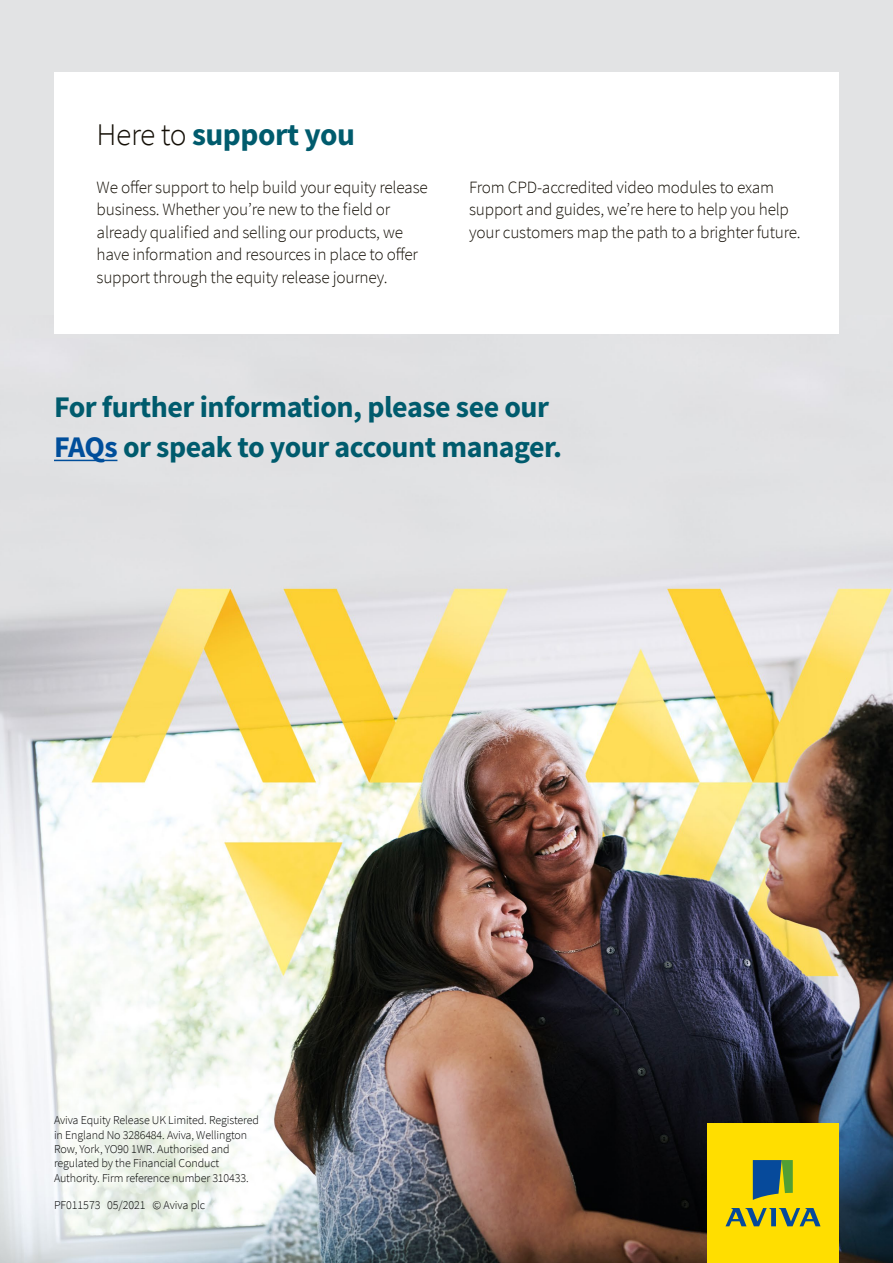
<style>
.page{position:relative;width:893px;height:1263px;background:#e2e3e4}
.page>*{position:absolute;margin:0;border:0;box-sizing:border-box;transform-origin:0 0}
.t1{font:700 31.5px "Source Sans Pro";letter-spacing:-.015em;color:#005b6d}
.t2{font:700 30px/40.5px "Source Sans Pro";letter-spacing:-.015em;color:#005b6d}
.t3{font:300 17.25px/22.5px "Source Sans Pro";letter-spacing:-.015em;color:#140f06}
.t4{font:300 12px/14.4px "Source Sans Pro";letter-spacing:-.01em;color:#000}
.s1{font-weight:300;color:#140f06}
.s2{color:#004e9b}
</style>
<div class="page">
<img style="left:0;top:333px;width:893px;height:930px">
<div style="left:707px;top:1123px;width:132px;height:140px;background:#ffde00"></div>
<svg style="left:753px;top:1160px;width:40px;height:40px"></svg>
<svg style="left:725px;top:1208px;width:95px;height:18px"></svg>
<div style="left:54px;top:72px;width:785px;height:261px;background:#fff"></div>
<hr style="left:54px;top:460px;width:63px;height:1px;background:#004e9b">
<h1 class="t1" style="left:97px;top:113px;width:260px"><span class="s1">Here to</span> support you</h1>
<p class="t3" style="left:97px;top:176px;width:333px">We offer support to help build your equity release business. Whether you’re new to the field or already qualified and selling our products, we have information and resources in place to offer support through the equity release journey.</p>
<p class="t3" style="left:469px;top:176px;width:333px">From CPD-accredited video modules to exam support and guides, we’re here to help you help your customers map the path to a brighter future.</p>
<h2 class="t2" style="left:54px;top:386px;width:510px">For further information, please see our<br><span class="s2">FAQs</span> or speak to your account manager.</h2>
<p class="t4" style="left:54px;top:1113px;width:207px">Aviva Equity Release UK Limited. Registered in England No 3286484. Aviva, Wellington Row, York, YO90 1WR. Authorised and regulated by the Financial Conduct Authority. Firm reference number 310433.</p>
<p class="t4" style="left:54px;top:1198px;width:153px">PF011573 05/2021 © Aviva plc</p>
</div>
